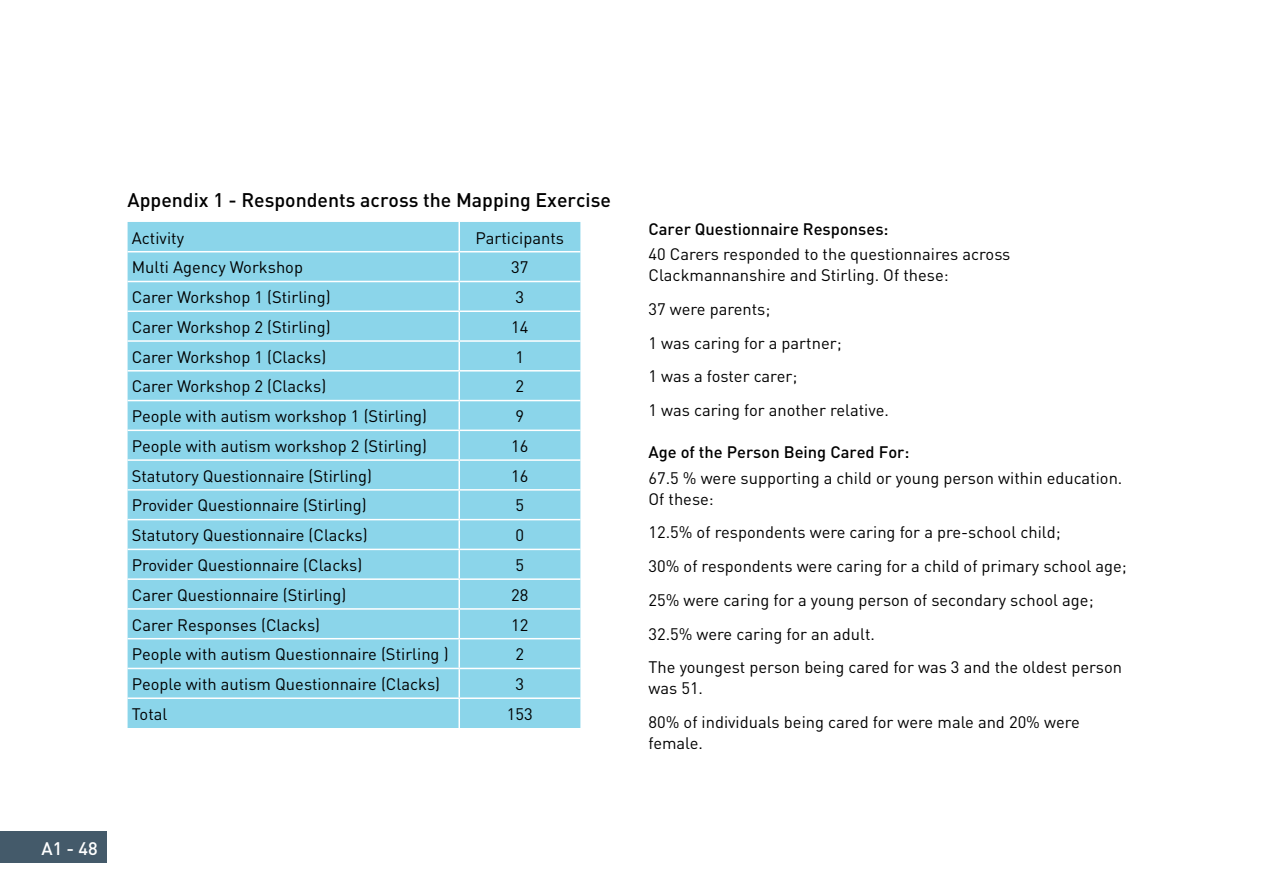
<style>
.page{position:relative;width:1263px;height:893px;background:#fff}
.page>*{position:absolute;margin:0;border:0;box-sizing:border-box;transform-origin:0 0}
.t1{font:500 19.5px "DIN";color:#000}
.t2{font:500 18px "DIN";color:#fff}
.t3{font:16.5px/33.8px "DIN";color:#000}
.t4{font:500 16.5px "DIN";color:#000}
</style>
<div class="page">
<div style="left:128px;top:222px;width:452px;height:506px;background:#8bd5ea"></div>
<hr style="left:458px;top:222px;width:2px;height:29px;background:#fff">
<hr style="left:128px;top:251px;width:331px;height:1px;background:#fff">
<hr style="left:459px;top:251px;width:121px;height:1px;background:#fff">
<hr style="left:458px;top:252px;width:2px;height:29px;background:#fff">
<hr style="left:128px;top:281px;width:331px;height:1px;background:#fff">
<hr style="left:459px;top:281px;width:121px;height:1px;background:#fff">
<hr style="left:458px;top:282px;width:2px;height:28px;background:#fff">
<hr style="left:128px;top:310px;width:331px;height:2px;background:#fff">
<hr style="left:459px;top:310px;width:121px;height:2px;background:#fff">
<hr style="left:458px;top:312px;width:2px;height:28px;background:#fff">
<hr style="left:128px;top:340px;width:331px;height:2px;background:#fff">
<hr style="left:459px;top:340px;width:121px;height:2px;background:#fff">
<hr style="left:458px;top:342px;width:2px;height:28px;background:#fff">
<hr style="left:128px;top:370px;width:331px;height:2px;background:#fff">
<hr style="left:459px;top:370px;width:121px;height:2px;background:#fff">
<hr style="left:458px;top:372px;width:2px;height:28px;background:#fff">
<hr style="left:128px;top:400px;width:331px;height:1px;background:#fff">
<hr style="left:459px;top:400px;width:121px;height:1px;background:#fff">
<hr style="left:458px;top:401px;width:2px;height:29px;background:#fff">
<hr style="left:128px;top:430px;width:331px;height:1px;background:#fff">
<hr style="left:459px;top:430px;width:121px;height:1px;background:#fff">
<hr style="left:458px;top:431px;width:2px;height:28px;background:#fff">
<hr style="left:128px;top:459px;width:331px;height:2px;background:#fff">
<hr style="left:459px;top:459px;width:121px;height:2px;background:#fff">
<hr style="left:458px;top:461px;width:2px;height:28px;background:#fff">
<hr style="left:128px;top:489px;width:331px;height:2px;background:#fff">
<hr style="left:459px;top:489px;width:121px;height:2px;background:#fff">
<hr style="left:458px;top:491px;width:2px;height:28px;background:#fff">
<hr style="left:128px;top:519px;width:331px;height:1px;background:#fff">
<hr style="left:459px;top:519px;width:121px;height:1px;background:#fff">
<hr style="left:458px;top:520px;width:2px;height:29px;background:#fff">
<hr style="left:128px;top:549px;width:331px;height:1px;background:#fff">
<hr style="left:459px;top:549px;width:121px;height:1px;background:#fff">
<hr style="left:458px;top:550px;width:2px;height:28px;background:#fff">
<hr style="left:128px;top:578px;width:331px;height:2px;background:#fff">
<hr style="left:459px;top:578px;width:121px;height:2px;background:#fff">
<hr style="left:458px;top:580px;width:2px;height:28px;background:#fff">
<hr style="left:128px;top:608px;width:331px;height:2px;background:#fff">
<hr style="left:459px;top:608px;width:121px;height:2px;background:#fff">
<hr style="left:458px;top:610px;width:2px;height:28px;background:#fff">
<hr style="left:128px;top:638px;width:331px;height:1px;background:#fff">
<hr style="left:459px;top:638px;width:121px;height:1px;background:#fff">
<hr style="left:458px;top:639px;width:2px;height:29px;background:#fff">
<hr style="left:128px;top:668px;width:331px;height:1px;background:#fff">
<hr style="left:459px;top:668px;width:121px;height:1px;background:#fff">
<hr style="left:458px;top:669px;width:2px;height:28px;background:#fff">
<hr style="left:128px;top:697px;width:331px;height:2px;background:#fff">
<hr style="left:459px;top:697px;width:121px;height:2px;background:#fff">
<hr style="left:458px;top:699px;width:2px;height:29px;background:#fff">
<div style="left:0;top:831px;width:106px;height:32px;background:#445a6a"></div>
<p class="t1" style="left:128px;top:188px;width:485px">Appendix 1 - Respondents across the Mapping Exercise</p>
<p class="t3" style="left:132px;top:220px;width:54px">Activity</p>
<p class="t3" style="left:476px;top:220px;width:90px">Participants</p>
<p class="t3" style="left:132px;top:250px;width:173px">Multi Agency Workshop</p>
<p class="t3" style="left:511px;top:250px;width:19px">37</p>
<p class="t3" style="left:132px;top:280px;width:200px">Carer Workshop 1 (Stirling)</p>
<p class="t3" style="left:515px;top:280px;width:10px">3</p>
<p class="t3" style="left:132px;top:310px;width:200px">Carer Workshop 2 (Stirling)</p>
<p class="t3" style="left:511px;top:310px;width:19px">14</p>
<p class="t3" style="left:132px;top:339px;width:196px">Carer Workshop 1 (Clacks)</p>
<p class="t3" style="left:515px;top:339px;width:10px">1</p>
<p class="t3" style="left:132px;top:369px;width:196px">Carer Workshop 2 (Clacks)</p>
<p class="t3" style="left:515px;top:369px;width:10px">2</p>
<p class="t3" style="left:132px;top:399px;width:297px">People with autism workshop 1 (Stirling)</p>
<p class="t3" style="left:515px;top:399px;width:10px">9</p>
<p class="t3" style="left:132px;top:429px;width:297px">People with autism workshop 2 (Stirling)</p>
<p class="t3" style="left:511px;top:429px;width:19px">16</p>
<p class="t3" style="left:132px;top:459px;width:242px">Statutory Questionnaire (Stirling)</p>
<p class="t3" style="left:511px;top:459px;width:19px">16</p>
<p class="t3" style="left:132px;top:488px;width:236px">Provider Questionnaire (Stirling)</p>
<p class="t3" style="left:515px;top:488px;width:10px">5</p>
<p class="t3" style="left:132px;top:518px;width:237px">Statutory Questionnaire (Clacks)</p>
<p class="t3" style="left:515px;top:518px;width:10px">0</p>
<p class="t3" style="left:132px;top:548px;width:232px">Provider Questionnaire (Clacks)</p>
<p class="t3" style="left:515px;top:548px;width:10px">5</p>
<p class="t3" style="left:132px;top:578px;width:216px">Carer Questionnaire (Stirling)</p>
<p class="t3" style="left:511px;top:578px;width:19px">28</p>
<p class="t3" style="left:132px;top:607px;width:190px">Carer Responses (Clacks)</p>
<p class="t3" style="left:511px;top:607px;width:19px">12</p>
<p class="t3" style="left:132px;top:637px;width:318px">People with autism Questionnaire (Stirling )</p>
<p class="t3" style="left:515px;top:637px;width:10px">2</p>
<p class="t3" style="left:132px;top:667px;width:310px">People with autism Questionnaire (Clacks)</p>
<p class="t3" style="left:515px;top:667px;width:10px">3</p>
<p class="t3" style="left:132px;top:697px;width:37px">Total</p>
<p class="t3" style="left:507px;top:697px;width:27px">153</p>
<p class="t2" style="left:41px;top:837px;width:58px">A1 - 48</p>
<p class="t4" style="left:648px;top:218px;width:242px">Carer Questionnaire Responses:</p>
<p class="t3" style="left:648px;top:243px;width:363px;line-height:21px">40 Carers responded to the questionnaires across<br>Clackmannanshire and Stirling. Of these:</p>
<p class="t3" style="left:648px;top:292px;width:242px">37 were parents;<br>1 was caring for a partner;<br>1 was a foster carer;<br>1 was caring for another relative.</p>
<p class="t4" style="left:648px;top:442px;width:262px">Age of the Person Being Cared For:</p>
<p class="t3" style="left:648px;top:467px;width:475px;line-height:21px">67.5 % were supporting a child or young person within education.<br>Of these:</p>
<p class="t3" style="left:648px;top:515px;width:480px">12.5% of respondents were caring for a pre-school child;<br>30% of respondents were caring for a child of primary school age; 25% were caring for a young person of secondary school age; 32.5% were caring for an adult.<br>The youngest person being cared for was 3 and the oldest person</p>
<p class="t3" style="left:648px;top:671px;width:433px">was 51.<br>80% of individuals being cared for were male and 20% were</p>
<p class="t3" style="left:648px;top:726px;width:56px">female.</p>
</div>
